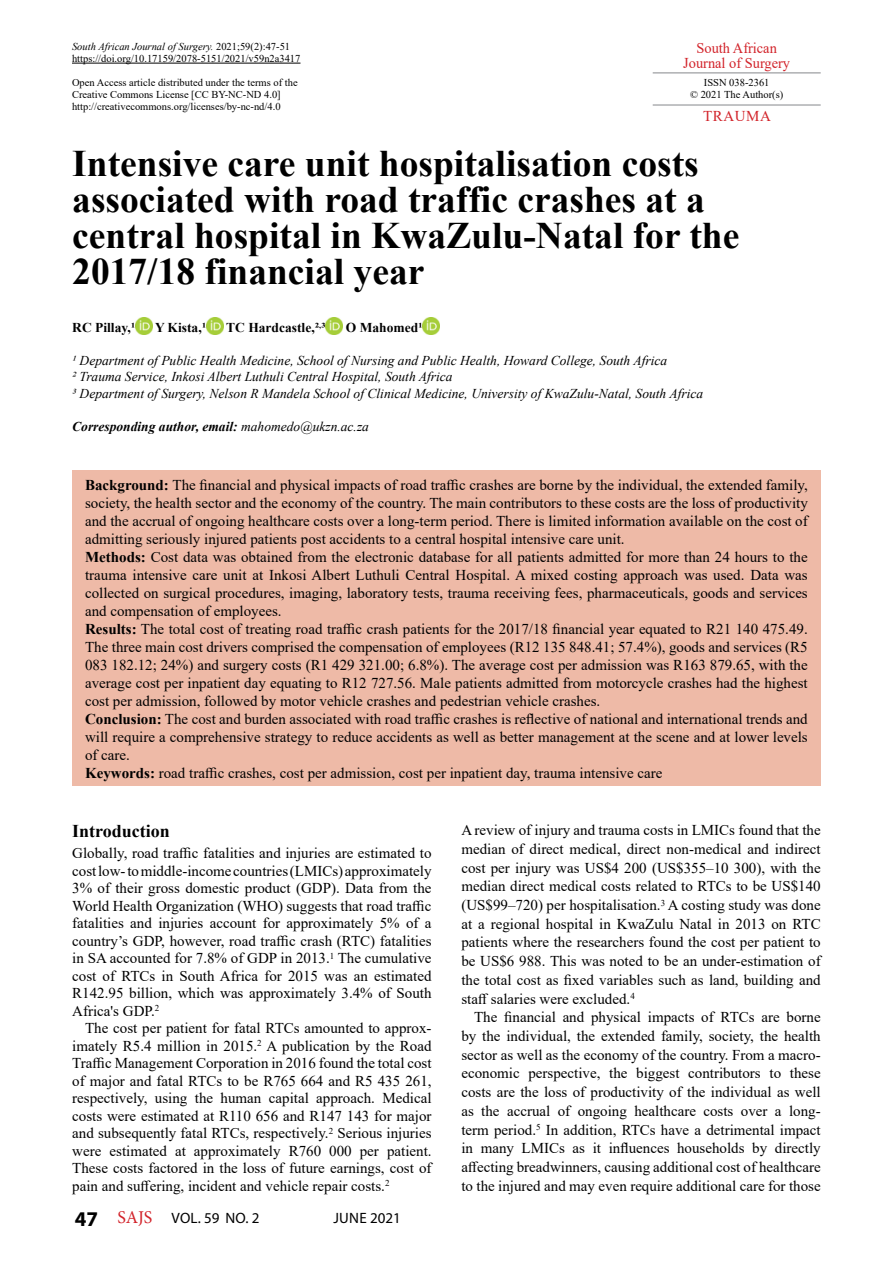
<style>
.page{position:relative;width:893px;height:1263px;background:#fff}
.page>*{position:absolute;margin:0;border:0;box-sizing:border-box;transform-origin:0 0}
.t1{font:700 37.5px/36px "Times New Roman";color:#000}
.t2{font:700 18px "Times New Roman";color:#000}
.t3{font:15px/17.5px "Times New Roman";color:#000;text-align:justify}
.t4{font:15px/15px "Times New Roman";color:#d2232a;text-align:center;scale:.96 1}
.t5{font:15px "Myriad Pro";letter-spacing:.02em;color:#000}
.t6{font:15px "Times New Roman";color:#d2232a}
.t7{font:italic 13.5px/16.5px "Times New Roman";color:#000}
.t8{font:italic 700 13.5px "Times New Roman";color:#000}
.t9{font:700 13.5px "Times New Roman";color:#000}
.t10{font:10.5px/12px "Times New Roman";color:#000}
.s1{font-style:italic}
.s2{font-weight:400}
.s3{font-weight:700}
.s4{font-weight:700;font-size:21px}
.s5{font-family:"Minion Pro";font-size:18px;color:#d2232a}
</style>
<div class="page">
<hr style="left:653px;top:72px;width:168px;height:1px;background:#939598">
<hr style="left:653px;top:104px;width:168px;height:2px;background:#939598">
<div style="left:72px;top:471px;width:748px;height:315px;background:#eebaa7"></div>
<hr style="left:72px;top:63px;width:228px;height:1px;background:#000">
<img style="left:135px;top:318px;width:17px;height:17px">
<img style="left:206px;top:318px;width:17px;height:17px">
<img style="left:326px;top:318px;width:17px;height:17px">
<img style="left:423px;top:318px;width:17px;height:17px">
<p class="t10" style="left:72px;top:40px;width:230px"><span class="s1">South African Journal of Surgery.</span> 2021;59(2):47-51 https://doi.org/10.17159/2078-5151/2021/v59n2a3417</p>
<p class="t10" style="left:72px;top:76px;width:227px">Open Access article distributed under the terms of the<br>Creative Commons License [CC BY-NC-ND 4.0] http://creativecommons.org/licenses/by-nc-nd/4.0</p>
<h1 class="t1" style="left:72px;top:145px;width:669px">Intensive care unit hospitalisation costs associated with road traffic crashes at a central hospital in KwaZulu-Natal for the 2017/18 financial year</h1>
<p class="t9" style="left:72px;top:317px;width:64px">RC Pillay,1</p>
<p class="t9" style="left:155px;top:317px;width:53px">Y Kista,1</p>
<p class="t9" style="left:226px;top:317px;width:101px">TC Hardcastle,2<sup>,</sup>3</p>
<p class="t9" style="left:346px;top:317px;width:78px">O Mahomed1</p>
<p class="t7" style="left:72px;top:352px;width:632px">1 Department of Public Health Medicine, School of Nursing and Public Health, Howard College, South Africa<br>2 Trauma Service, Inkosi Albert Luthuli Central Hospital, South Africa<br>3 Department of Surgery, Nelson R Mandela School of Clinical Medicine, University of KwaZulu-Natal, South Africa</p>
<p class="t8" style="left:72px;top:417px;width:298px">Corresponding author, email: <span class="s2">mahomedo@ukzn.ac.za</span></p>
<p class="t4" style="left:683px;top:40px;width:113px">South African<br>Journal of Surgery</p>
<p class="t10" style="left:690px;top:76px;width:95px;text-align:center">ISSN 038-2361<br>© 2021 The Author(s)</p>
<p class="t6" style="left:703px;top:105px;width:69px">TRAUMA</p>
<p class="t3" style="left:85px;top:475px;width:724px;line-height:18px;text-align:left"><span class="s3">Background:</span> The financial and physical impacts of road traffic crashes are borne by the individual, the extended family, society, the health sector and the economy of the country. The main contributors to these costs are the loss of productivity and the accrual of ongoing healthcare costs over a long-term period. There is limited information available on the cost of admitting seriously injured patients post accidents to a central hospital intensive care unit.<br><span class="s3">Methods:</span> Cost data was obtained from the electronic database for all patients admitted for more than 24 hours to the trauma intensive care unit at Inkosi Albert Luthuli Central Hospital. A mixed costing approach was used. Data was collected on surgical procedures, imaging, laboratory tests, trauma receiving fees, pharmaceuticals, goods and services and compensation of employees.<br><span class="s3">Results:</span> The total cost of treating road traffic crash patients for the 2017/18 financial year equated to R21 140 475.49.<br>The three main cost drivers comprised the compensation of employees (R12 135 848.41; 57.4%), goods and services (R5<br>083 182.12; 24%) and surgery costs (R1 429 321.00; 6.8%). The average cost per admission was R163 879.65, with the average cost per inpatient day equating to R12 727.56. Male patients admitted from motorcycle crashes had the highest cost per admission, followed by motor vehicle crashes and pedestrian vehicle crashes.<br><span class="s3">Conclusion:</span> The cost and burden associated with road traffic crashes is reflective of national and international trends and will require a comprehensive strategy to reduce accidents as well as better management at the scene and at lower levels of care.<br><span class="s3">Keywords:</span> road traffic crashes, cost per admission, cost per inpatient day, trauma intensive care</p>
<p class="t2" style="left:72px;top:817px;width:99px">Introduction</p>
<p class="t3" style="left:72px;top:844px;width:361px">Globally, road traffic fatalities and injuries are estimated to cost low- to middle-income countries (LMICs) approximately 3% of their gross domestic product (GDP). Data from the World Health Organization (WHO) suggests that road traffic fatalities and injuries account for approximately 5% of a country’s GDP, however, road traffic crash (RTC) fatalities in SA accounted for 7.8% of GDP in 2013.<sup>1</sup> The cumulative cost of RTCs in South Africa for 2015 was an estimated R142.95 billion, which was approximately 3.4% of South Africa's GDP.<sup>2</sup></p>
<p class="t3" style="left:72px;top:1019px;width:361px;text-indent:13px">The cost per patient for fatal RTCs amounted to approx&shy;imately R5.4 million in 2015.<sup>2</sup> A publication by the Road Traffic Management Corporation in 2016 found the total cost of major and fatal RTCs to be R765 664 and R5 435 261, respectively, using the human capital approach. Medical costs were estimated at R110 656 and R147 143 for major and subsequently fatal RTCs, respectively.<sup>2</sup> Serious injuries were estimated at approximately R760 000 per patient.<br>These costs factored in the loss of future earnings, cost of pain and suffering, incident and vehicle repair costs.<sup>2</sup></p>
<p class="t5" style="left:75px;top:1208px;width:186px"><span class="s4">47</span> <span class="s5">SAJS</span> VOL. 59 NO. 2</p>
<p class="t5" style="left:333px;top:1208px;width:69px">JUNE 2021</p>
<p class="t3" style="left:461px;top:820px;width:361px;line-height:18.8px">A review of injury and trauma costs in LMICs found that the median of direct medical, direct non-medical and indirect cost per injury was US$4 200 (US$355–10 300), with the median direct medical costs related to RTCs to be US$140 (US$99–720) per hospitalisation.<sup>3</sup> A costing study was done at a regional hospital in KwaZulu Natal in 2013 on RTC patients where the researchers found the cost per patient to be US$6 988. This was noted to be an under-estimation of the total cost as fixed variables such as land, building and staff salaries were excluded.<sup>4</sup></p>
<p class="t3" style="left:461px;top:1007px;width:361px;line-height:18.8px;text-indent:13px">The financial and physical impacts of RTCs are borne by the individual, the extended family, society, the health sector as well as the economy of the country. From a macro&shy;economic perspective, the biggest contributors to these costs are the loss of productivity of the individual as well as the accrual of ongoing healthcare costs over a long&shy;term period.<sup>5</sup> In addition, RTCs have a detrimental impact in many LMICs as it influences households by directly affecting breadwinners, causing additional cost of healthcare to the injured and may even require additional care for those</p>
</div>
